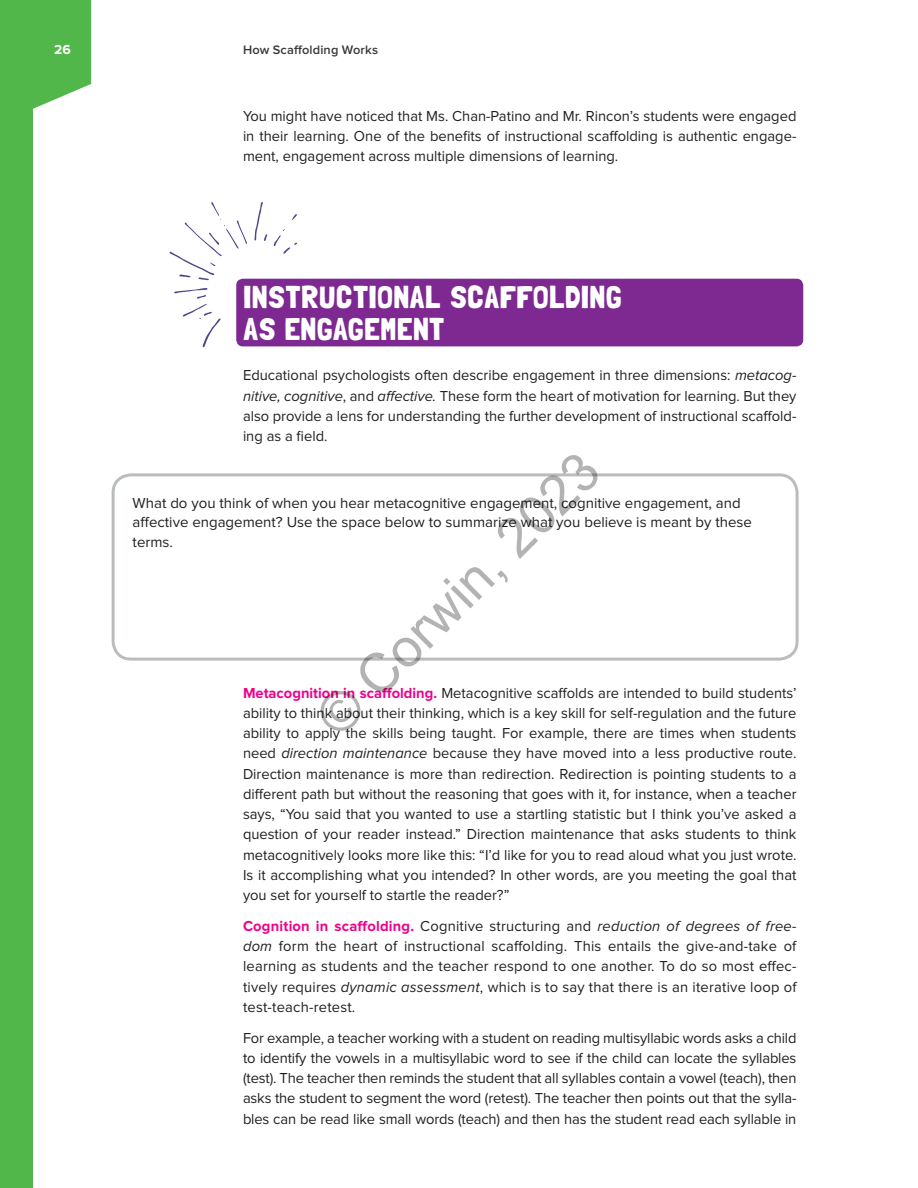
<style>
.page{position:relative;width:918px;height:1188px;background:#fff}
.page>*{position:absolute;margin:0;border:0;box-sizing:border-box;transform-origin:0 0}
.t1{font:54px "Arial";color:rgb(0 0 0/.3)}
.t2{font:31.5px/31.5px "Londrina Solid";letter-spacing:.01em;color:#fff;scale:1.05 1}
.TEXT{font:15px/20.2px "Proxima Nova";color:#231f20;text-align:justify}
.TEXT_IND{font:15px/20.2px "Proxima Nova";letter-spacing:-.01em;color:#231f20;text-align:justify}
.BX1_TEXT{font:15px/19.5px "Proxima Nova";color:#231f20}
.t3{font:700 13.5px "Proxima Nova";color:#fff}
.t4{font:600 12.75px "Proxima Nova";letter-spacing:.015em;color:#231f20}
.s1{font-style:italic}
.s2{font-weight:700;color:#ed028c}
</style>
<div class="page">
<svg style="left:32px;top:0;width:59px;height:109px;background:#64bf5e"></svg>
<div style="left:0;top:0;width:32px;height:1188px;background:#51b74a"></div>
<div style="left:236px;top:279px;width:567px;height:67px;background:#7d2991;border-radius:7px"></div>
<svg style="left:255px;top:202px;width:12px;height:39px"></svg>
<svg style="left:292px;top:214px;width:5px;height:6px"></svg>
<svg style="left:274px;top:229px;width:23px;height:25px"></svg>
<svg style="left:174px;top:288px;width:47px;height:59px"></svg>
<svg style="left:169px;top:202px;width:78px;height:78px"></svg>
<div style="left:112px;top:473px;width:687px;height:188px;border:3px solid #babdbe;border-radius:18px"></div>
<p class="t3" style="left:54px;top:43px;width:18px">26</p>
<p class="t4" style="left:243px;top:44px;width:137px">How Scaffolding Works</p>
<p class="TEXT" style="left:243px;top:106px;width:555px">You might have noticed that Ms. Chan-Patino and Mr. Rincon’s students were engaged in their learning. One of the benefits of instructional scaffolding is authentic engage&shy;ment, engagement across multiple dimensions of learning.</p>
<h1 class="t2" style="left:243px;top:281px;width:362px">INSTRUCTIONAL SCAFFOLDING<br>AS ENGAGEMENT</h1>
<p class="TEXT" style="left:243px;top:366px;width:555px">Educational psychologists often describe engagement in three dimensions: <span class="s1">metacog&shy;nitive, cognitive</span>, and <span class="s1">affective.</span> These form the heart of motivation for learning. But they also provide a lens for understanding the further development of instructional scaffold&shy;ing as a field.</p>
<h1 class="t1" style="left:300px;top:699px;width:374px;rotate:-45deg">© Corwin, 2023</h1>
<p class="BX1_TEXT" style="left:133px;top:494px;width:621px">What do you think of when you hear metacognitive engagement, cognitive engagement, and affective engagement? Use the space below to summarize what you believe is meant by these terms.</p>
<p class="TEXT" style="left:243px;top:683px;width:555px"><span class="s2">Metacognition in scaffolding.</span> Metacognitive scaffolds are intended to build students’ ability to think about their thinking, which is a key skill for self-regulation and the future ability to apply the skills being taught. For example, there are times when students need <span class="s1">direction maintenance</span> because they have moved into a less productive route.<br>Direction maintenance is more than redirection. Redirection is pointing students to a different path but without the reasoning that goes with it, for instance, when a teacher says, “You said that you wanted to use a startling statistic but I think you’ve asked a question of your reader instead.” Direction maintenance that asks students to think metacognitively looks more like this: “I’d like for you to read aloud what you just wrote.<br>Is it accomplishing what you intended? In other words, are you meeting the goal that you set for yourself to startle the reader?”</p>
<p class="TEXT" style="left:243px;top:916px;width:555px"><span class="s2">Cognition in scaffolding.</span> Cognitive structuring and <span class="s1">reduction of degrees of free&shy;dom</span> form the heart of instructional scaffolding. This entails the give-and-take of learning as students and the teacher respond to one another. To do so most effec&shy;tively requires <span class="s1">dynamic assessment</span>, which is to say that there is an iterative loop of test-teach-retest.</p>
<p class="TEXT_IND" style="left:243px;top:1028px;width:555px">For example, a teacher working with a student on reading multisyllabic words asks a child to identify the vowels in a multisyllabic word to see if the child can locate the syllables (test). The teacher then reminds the student that all syllables contain a vowel (teach), then asks the student to segment the word (retest). The teacher then points out that the sylla&shy;bles can be read like small words (teach) and then has the student read each syllable in</p>
</div>
